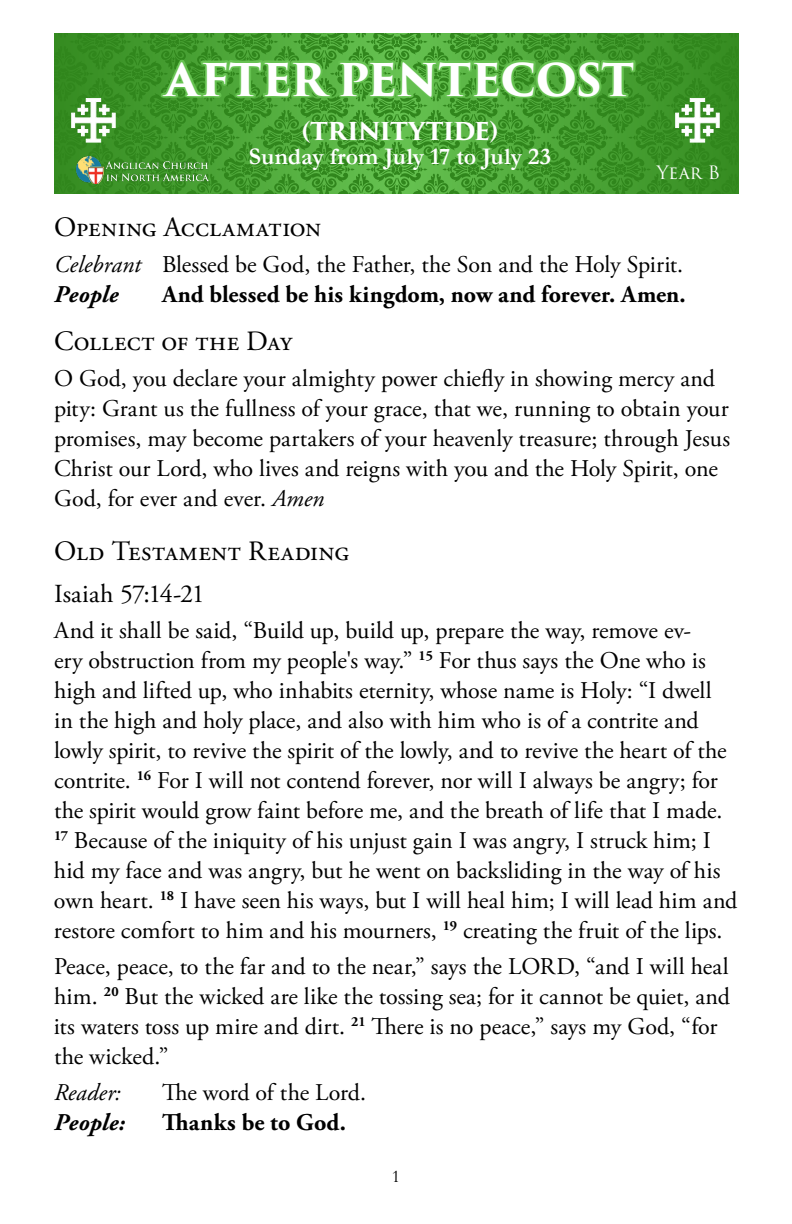
<style>
.page{position:relative;width:792px;height:1224px;background:#fff}
.page>*{position:absolute;margin:0;border:0;box-sizing:border-box;transform-origin:0 0}
.t1{font:700 44px "Trajan Pro 3";letter-spacing:-.01em;color:#fff}
.t2{font:28px "Adobe Garamond Pro";letter-spacing:.015em;color:#000}
.t3{font:26px "Adobe Garamond Pro";letter-spacing:-.045em;color:#000}
.t4{font:24px/30px "Adobe Garamond Pro";letter-spacing:-.01em;color:#000}
.t5{font:700 24px "Adobe Garamond Pro";letter-spacing:.005em;color:#000}
.t6{font:700 24px "Garamond";color:#fff}
.t7{font:700 24px "Trajan Pro 3";letter-spacing:-.035em;color:#fff}
.t8{font:italic 24px "Adobe Garamond Pro";letter-spacing:.005em;color:#000}
.t9{font:italic 700 24px "Adobe Garamond Pro";letter-spacing:.005em;color:#000}
.t10{font:18px "Trajan Pro 3";color:#fff}
.t11{font:18px "Garamond";color:#000}
.s1{font-style:italic}
.s2{font-weight:700;font-style:italic}
</style>
<div class="page">
<svg style="left:397px;top:33px;width:341px;height:160px;background:#3e962a"></svg>
<svg style="left:54px;top:33px;width:343px;height:160px;background:#3e962a"></svg>
<svg style="left:72px;top:98px;width:43px;height:44px"></svg>
<svg style="left:676px;top:98px;width:43px;height:44px"></svg>
<img style="left:76px;top:157px;width:132px;height:27px">
<svg style="left:159px;top:33px;width:479px;height:98px;background:#4ba436"></svg>
<h1 class="t1" style="left:166px;top:47px;width:470px">AFTER PENTECOST</h1>
<p class="t7" style="left:302px;top:113px;width:198px">(TRINITYTIDE)</p>
<p class="t6" style="left:249px;top:140px;width:304px">Sunday from July 17 to July 23</p>
<p class="t10" style="left:657px;top:160px;width:65px">Year B</p>
<p class="t2" style="left:54px;top:211px;width:269px">Opening Acclamation</p>
<p class="t4" style="left:54px;top:251px;width:631px"><span class="s1">Celebrant</span> Blessed be God, the Father, the Son and the Holy Spirit.<br><span class="s2">People</span></p>
<p class="t5" style="left:162px;top:281px;width:525px">And blessed be his kingdom, now and forever. Amen.</p>
<p class="t2" style="left:54px;top:325px;width:240px">Collect of the Day</p>
<p class="t4" style="left:54px;top:365px;width:678px">O God, you declare your almighty power chiefly in showing mercy and pity: Grant us the fullness of your grace, that we, running to obtain your promises, may become partakers of your heavenly treasure; through Jesus Christ our Lord, who lives and reigns with you and the Holy Spirit, one God, for ever and ever. <span class="s1">Amen</span></p>
<p class="t2" style="left:54px;top:535px;width:297px">Old Testament Reading</p>
<p class="t3" style="left:54px;top:578px;width:152px">Isaiah 57:14-21</p>
<p class="t4" style="left:54px;top:617px;width:685px">And it shall be said, “Build up, build up, prepare the way, remove ev-<br>ery obstruction from my people's way.” <sup>15</sup> For thus says the One who is high and lifted up, who inhabits eternity, whose name is Holy: “I dwell<br>in the high and holy place, and also with him who is of a contrite and lowly spirit, to revive the spirit of the lowly, and to revive the heart of the contrite. <sup>16</sup> For I will not contend forever, nor will I always be angry; for the spirit would grow faint before me, and the breath of life that I made.<br><sup>17</sup> Because of the iniquity of his unjust gain I was angry, I struck him; I hid my face and was angry, but he went on backsliding in the way of his own heart. <sup>18</sup> I have seen his ways, but I will heal him; I will lead him and restore comfort to him and his mourners, <sup>19</sup> creating the fruit of the lips.</p>
<p class="t4" style="left:54px;top:953px;width:678px">Peace, peace, to the far and to the near,” says the LORD, “and I will heal him. <sup>20</sup> But the wicked are like the tossing sea; for it cannot be quiet, and its waters toss up mire and dirt. <sup>21</sup> There is no peace,” says my God, “for the wicked.”</p>
<p class="t8" style="left:54px;top:1078px;width:68px">Reader:</p>
<p class="t4" style="left:162px;top:1079px;width:206px">The word of the Lord.</p>
<p class="t9" style="left:54px;top:1109px;width:73px">People:</p>
<p class="t5" style="left:162px;top:1109px;width:186px">Thanks be to God.</p>
<p class="t11" style="left:392px;top:1164px;width:10px">1</p>
</div>
